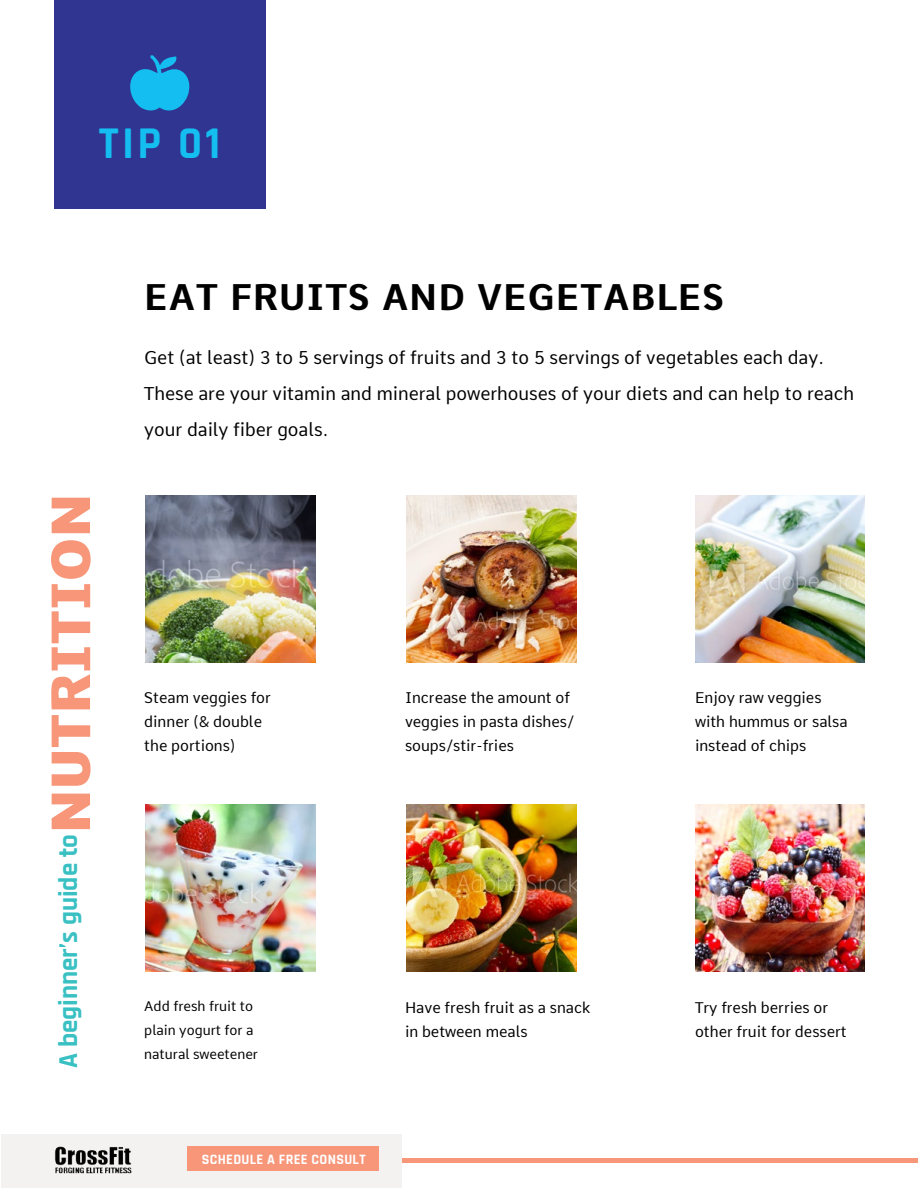
<style>
.page{position:relative;width:918px;height:1188px;background:#fff}
.page>*{position:absolute;margin:0;border:0;box-sizing:border-box;transform-origin:0 0}
.t1{font:800 54px "Comme";color:#f79679}
.t2{font:700 45px "Rajdhani";color:#15bef0}
.t3{font:700 36px "Comme";letter-spacing:.025em;color:#000}
.t4{font:700 27px "Rajdhani";color:#39c0c3}
.t5{font:18px/36px "Comme";color:#000}
.t6{font:15px/24px "Comme";color:#000}
.t7{font:700 14.1px "Rajdhani";letter-spacing:.025em;color:#fff}
.t8{font:13.5px/24px "Comme";color:#000}
</style>
<div class="page">
<div style="left:402px;top:1158px;width:516px;height:5px;background:#f79679"></div>
<div style="left:1px;top:1134px;width:401px;height:53px;background:#f4f2f1"></div>
<img style="left:54px;top:1146px;width:78px;height:28px">
<div style="left:187px;top:1146px;width:192px;height:25px;background:#f79679"></div>
<img style="left:146px;top:495px;width:170px;height:167px">
<img style="left:406px;top:495px;width:170px;height:167px">
<img style="left:695px;top:495px;width:170px;height:167px">
<img style="left:146px;top:805px;width:170px;height:167px">
<img style="left:406px;top:805px;width:170px;height:167px">
<img style="left:695px;top:805px;width:170px;height:167px">
<div style="left:54px;top:1px;width:212px;height:208px;background:#2f3590"></div>
<svg style="left:130px;top:55px;width:60px;height:56px"></svg>
<h2 class="t2" style="left:99px;top:116px;width:123px">TIP 01</h2>
<h1 class="t1" style="left:24px;top:833px;width:341px;rotate:-90deg">NUTRITION</h1>
<h3 class="t4" style="left:52px;top:1068px;width:236px;rotate:-90deg">A beginner’s guide to</h3>
<h3 class="t3" style="left:144px;top:265px;width:581px">EAT FRUITS AND VEGETABLES</h3>
<p class="t5" style="left:144px;top:340px;width:711px">Get (at least) 3 to 5 servings of fruits and 3 to 5 servings of vegetables each day.<br>These are your vitamin and mineral powerhouses of your diets and can help to reach your daily fiber goals.</p>
<p class="t6" style="left:144px;top:686px;width:128px">Steam veggies for dinner (&amp; double the portions)</p>
<p class="t6" style="left:405px;top:686px;width:171px">Increase the amount of veggies in pasta dishes/ soups/stir-fries</p>
<p class="t6" style="left:695px;top:686px;width:154px">Enjoy raw veggies with hummus or salsa instead of chips</p>
<p class="t8" style="left:144px;top:994px;width:115px">Add fresh fruit to plain yogurt for a natural sweetener</p>
<p class="t6" style="left:405px;top:995px;width:187px">Have fresh fruit as a snack in between meals</p>
<p class="t6" style="left:695px;top:995px;width:153px">Try fresh berries or other fruit for dessert</p>
<p class="t7" style="left:202px;top:1151px;width:165px">SCHEDULE A FREE CONSULT</p>
</div>
